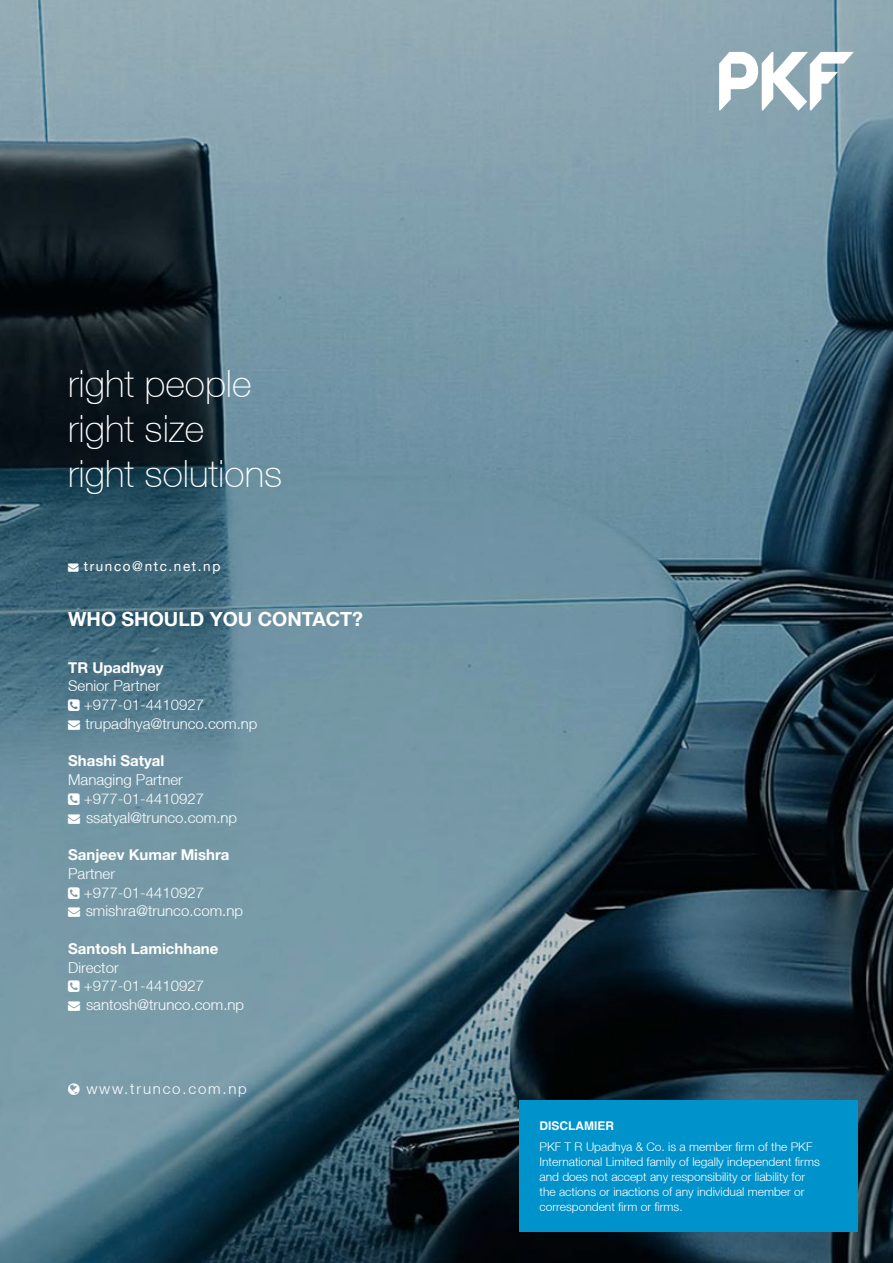
<style>
.page{position:relative;width:893px;height:1263px;background:#fff}
.page>*{position:absolute;margin:0;border:0;box-sizing:border-box;transform-origin:0 0}
.t1{font:100 37.5px/45px "Helvetica Neue CE";color:#fff}
.t2{font:700 19.5px "Helvetica Neue LT";color:#fff}
.t3{font:300 15px "Helvetica Neue LT";color:#fff}
.t4{font:700 15px "Helvetica Neue LT Std";color:#fff}
.t5{font:300 15px "Helvetica Neue LT";letter-spacing:.12em;color:#fff}
.t6{font:13.5px "Helvetica Neue LT";letter-spacing:.12em;color:#fff}
.t7{font:300 12px/15px "Helvetica Neue LT";color:#fff}
.t8{font:700 12px "Helvetica";color:#fff}
</style>
<div class="page">
<img style="left:0;top:0;width:893px;height:1263px">
<svg style="left:719px;top:52px;width:135px;height:58px"></svg>
<div style="left:519px;top:1101px;width:339px;height:130px;background:#0093cb"></div>
<svg style="left:68px;top:699px;width:12px;height:12px"></svg>
<svg style="left:68px;top:793px;width:12px;height:12px"></svg>
<svg style="left:68px;top:887px;width:12px;height:11px"></svg>
<svg style="left:68px;top:981px;width:12px;height:11px"></svg>
<svg style="left:68px;top:1083px;width:12px;height:12px"></svg>
<p class="t1" style="left:68px;top:362px;width:216px">right people right size<br>right solutions</p>
<p class="t6" style="left:68px;top:558px;width:154px">→ trunco@ntc.net.np</p>
<p class="t2" style="left:68px;top:607px;width:296px">WHO SHOULD YOU CONTACT?</p>
<p class="t4" style="left:68px;top:658px;width:97px">TR Upadhyay</p>
<p class="t3" style="left:68px;top:677px;width:94px">Senior Partner</p>
<p class="t3" style="left:84px;top:695px;width:122px">+977-01-4410927</p>
<p class="t3" style="left:68px;top:714px;width:191px">→ trupadhya@trunco.com.np</p>
<p class="t4" style="left:68px;top:752px;width:98px">Shashi Satyal</p>
<p class="t3" style="left:68px;top:770px;width:116px">Managing Partner</p>
<p class="t3" style="left:84px;top:789px;width:122px">+977-01-4410927</p>
<p class="t3" style="left:68px;top:808px;width:171px">→ ssatyal@trunco.com.np</p>
<p class="t4" style="left:68px;top:845px;width:163px">Sanjeev Kumar Mishra</p>
<p class="t3" style="left:68px;top:864px;width:48px">Partner</p>
<p class="t3" style="left:84px;top:883px;width:122px">+977-01-4410927</p>
<p class="t3" style="left:68px;top:902px;width:176px">→ smishra@trunco.com.np</p>
<p class="t4" style="left:68px;top:939px;width:152px">Santosh Lamichhane</p>
<p class="t3" style="left:68px;top:958px;width:52px">Director</p>
<p class="t3" style="left:84px;top:977px;width:122px">+977-01-4410927</p>
<p class="t3" style="left:68px;top:995px;width:178px">→ santosh@trunco.com.np</p>
<p class="t5" style="left:86px;top:1079px;width:162px">www.trunco.com.np</p>
<p class="t8" style="left:539px;top:1118px;width:76px">DISCLAMIER</p>
<p class="t7" style="left:539px;top:1139px;width:282px">PKF T R Upadhya &amp; Co. is a member firm of the PKF International Limited family of legally independent firms and does not accept any responsibility or liability for the actions or inactions of any individual member or correspondent firm or firms.</p>
</div>
